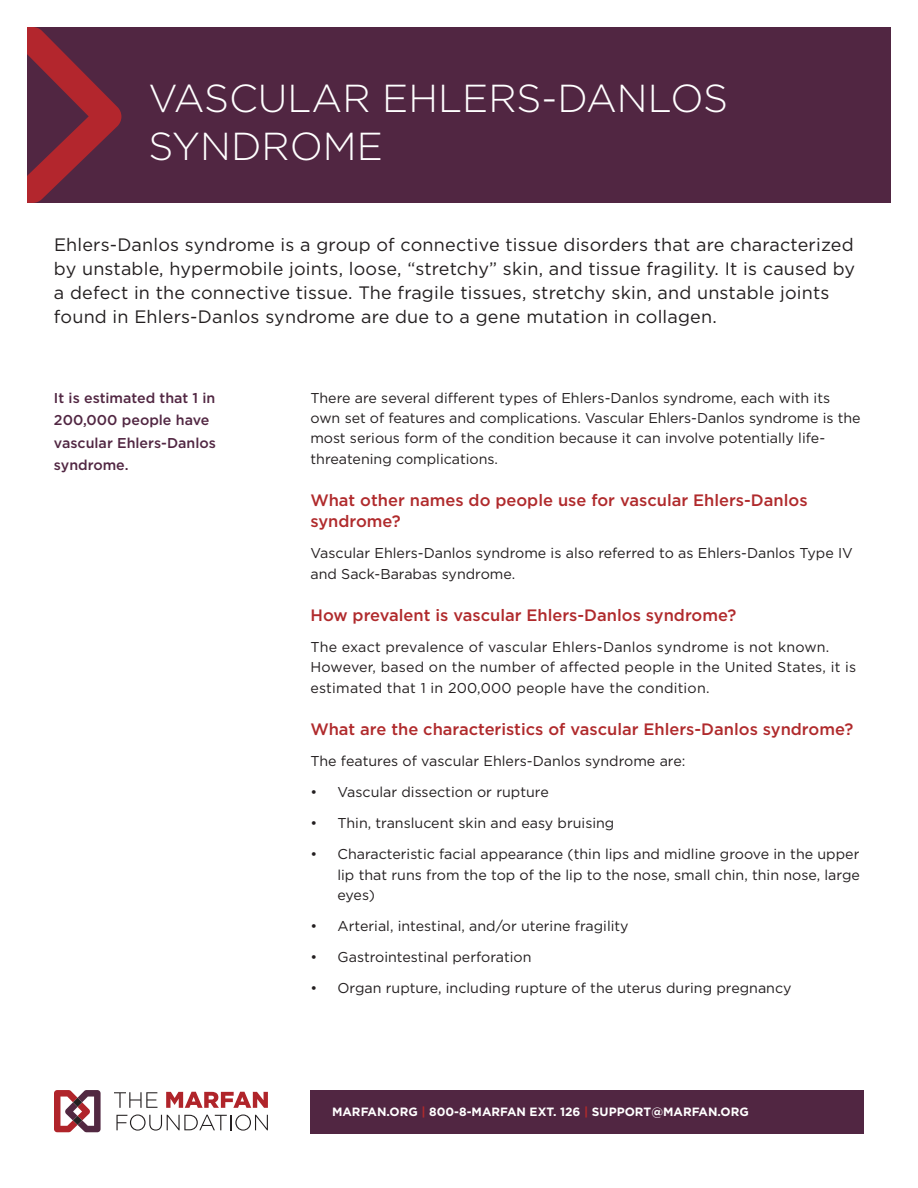
<style>
.page{position:relative;width:918px;height:1188px;background:#fff}
.page>*{position:absolute;margin:0;border:0;box-sizing:border-box;transform-origin:0 0}
.t1{font:300 39px/48px "Gotham";color:#fff}
.t2{font:18px/24px "Gotham";letter-spacing:.01em;color:#231f20}
.t3{font:500 16.5px/21px "Gotham";color:#b02a2c}
.t4{font:14.25px/20.2px "Gotham";color:#231f20}
.t5{font:500 14.25px/22.5px "Gotham";color:#512642}
.t6{font:700 12px "Gotham";color:#fff}
.s1{color:#b02a2c}
</style>
<div class="page">
<div style="left:310px;top:1090px;width:554px;height:44px;background:#512642"></div>
<svg style="left:166px;top:1092px;width:102px;height:16px"></svg>
<svg style="left:54px;top:1090px;width:47px;height:42px"></svg>
<svg style="left:114px;top:1092px;width:44px;height:16px"></svg>
<svg style="left:116px;top:1115px;width:152px;height:16px"></svg>
<div style="left:27px;top:27px;width:864px;height:175px;background:#512642"></div>
<svg style="left:27px;top:27px;width:94px;height:175px"></svg>
<h1 class="t1" style="left:148px;top:78px;width:581px">VASCULAR EHLERS-DANLOS<br>SYNDROME</h1>
<p class="t2" style="left:54px;top:234px;width:803px">Ehlers-Danlos syndrome is a group of connective tissue disorders that are characterized by unstable, hypermobile joints, loose, “stretchy” skin, and tissue fragility. It is caused by a defect in the connective tissue. The fragile tissues, stretchy skin, and unstable joints found in Ehlers-Danlos syndrome are due to a gene mutation in collagen.</p>
<p class="t5" style="left:54px;top:388px;width:163px">It is estimated that 1 in<br>200,000 people have vascular Ehlers-Danlos syndrome.</p>
<p class="t4" style="left:310px;top:389px;width:552px">There are several different types of Ehlers-Danlos syndrome, each with its own set of features and complications. Vascular Ehlers-Danlos syndrome is the most serious form of the condition because it can involve potentially life&shy;threatening complications.</p>
<p class="t3" style="left:310px;top:491px;width:499px">What other names do people use for vascular Ehlers-Danlos syndrome?</p>
<p class="t4" style="left:310px;top:544px;width:544px">Vascular Ehlers-Danlos syndrome is also referred to as Ehlers-Danlos Type IV and Sack-Barabas syndrome.</p>
<p class="t3" style="left:310px;top:606px;width:427px">How prevalent is vascular Ehlers-Danlos syndrome?</p>
<p class="t4" style="left:310px;top:638px;width:547px">The exact prevalence of vascular Ehlers-Danlos syndrome is not known.<br>However, based on the number of affected people in the United States, it is estimated that 1 in 200,000 people have the condition.</p>
<p class="t3" style="left:310px;top:720px;width:544px">What are the characteristics of vascular Ehlers-Danlos syndrome?</p>
<p class="t4" style="left:310px;top:752px;width:376px">The features of vascular Ehlers-Danlos syndrome are:</p>
<p class="t4" style="left:310px;top:783px;width:240px">• Vascular dissection or rupture</p>
<p class="t4" style="left:310px;top:814px;width:305px">• Thin, translucent skin and easy bruising</p>
<p class="t4" style="left:337px;top:846px;width:524px;text-align:justify;text-indent:-27px">• Characteristic facial appearance (thin lips and midline groove in the upper lip that runs from the top of the lip to the nose, small chin, thin nose, large eyes)</p>
<p class="t4" style="left:310px;top:917px;width:320px">• Arterial, intestinal, and/or uterine fragility</p>
<p class="t4" style="left:310px;top:948px;width:222px">• Gastrointestinal perforation</p>
<p class="t4" style="left:310px;top:979px;width:483px">• Organ rupture, including rupture of the uterus during pregnancy</p>
<p class="t6" style="left:332px;top:1107px;width:418px">MARFAN.ORG <span class="s1">|</span> 800-8-MARFAN EXT. 126 <span class="s1">|</span> SUPPORT@MARFAN.ORG</p>
</div>
